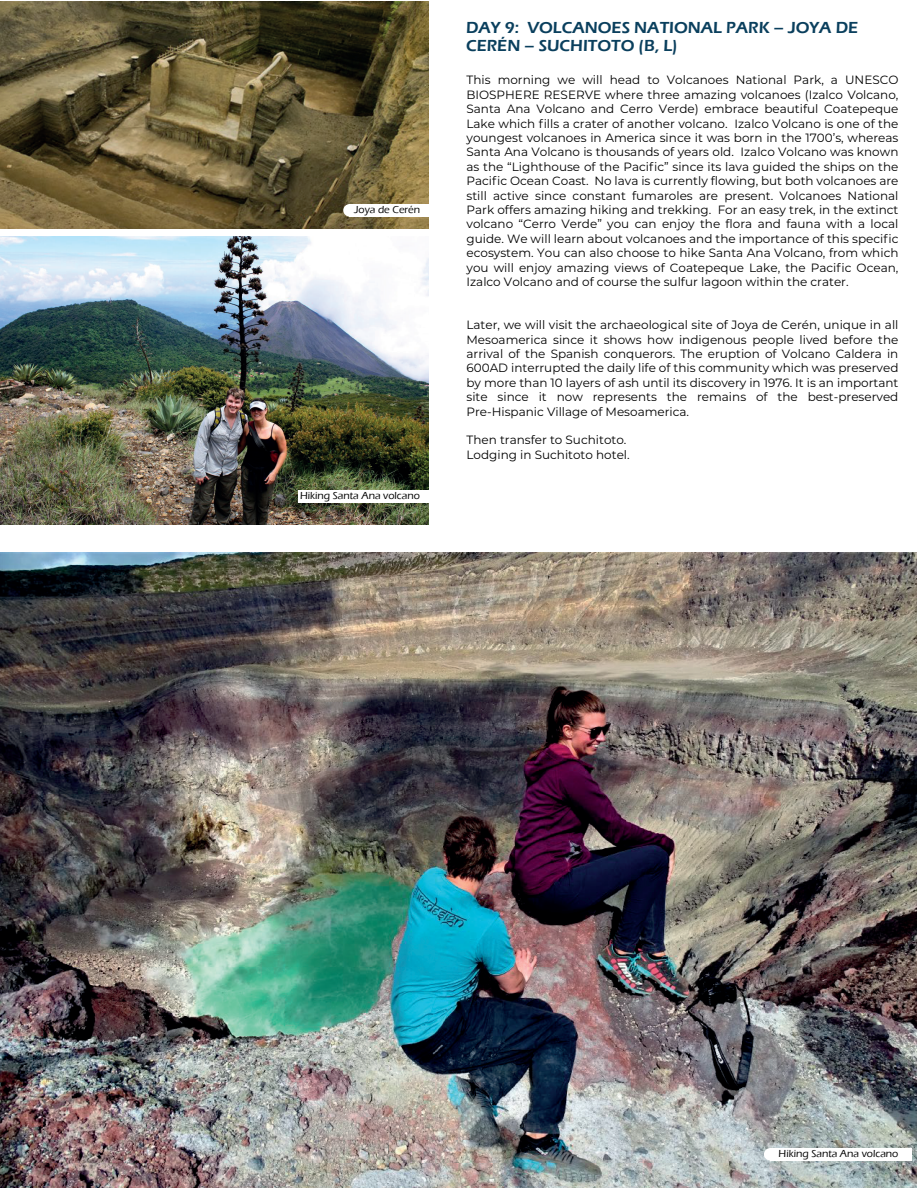
<style>
.page{position:relative;width:918px;height:1188px;background:#fff}
.page>*{position:absolute;margin:0;border:0;box-sizing:border-box;transform-origin:0 0}
.t1{font:600 16.5px/18px "Eras ITC";color:#0a3f5d}
.t2{font:12px/14.4px "Montserrat";color:#000001;text-align:justify}
.t3{font:500 10.5px "Eras ITC";color:#000001}
</style>
<div class="page">
<img style="left:0;top:553px;width:916px;height:635px">
<img style="left:0;top:236px;width:429px;height:289px">
<div style="left:764px;top:1148px;width:13px;height:13px;background:#fff;border-radius:50%"></div>
<div style="left:770px;top:1148px;width:142px;height:13px;background:#fff"></div>
<div style="left:298px;top:490px;width:135px;height:12px;background:#fff"></div>
<img style="left:0;top:1px;width:429px;height:228px">
<div style="left:350px;top:204px;width:79px;height:13px;background:#fff"></div>
<div style="left:343px;top:204px;width:13px;height:13px;background:#fff;border-radius:50%"></div>
<p class="t3" style="left:354px;top:204px;width:68px">Joya de Cerén</p>
<p class="t3" style="left:300px;top:490px;width:121px">Hiking Santa Ana volcano</p>
<h1 class="t1" style="left:466px;top:18px;width:394px">DAY 9: VOLCANOES NATIONAL PARK – JOYA DE<br>CERÉN – SUCHITOTO (B, L)</h1>
<p class="t2" style="left:466px;top:73px;width:434px">This morning we will head to Volcanoes National Park, a UNESCO BIOSPHERE RESERVE where three amazing volcanoes (Izalco Volcano, Santa Ana Volcano and Cerro Verde) embrace beautiful Coatepeque Lake which fills a crater of another volcano. Izalco Volcano is one of the youngest volcanoes in America since it was born in the 1700’s, whereas Santa Ana Volcano is thousands of years old. Izalco Volcano was known as the “Lighthouse of the Pacific” since its lava guided the ships on the Pacific Ocean Coast. No lava is currently flowing, but both volcanoes are still active since constant fumaroles are present. Volcanoes National Park offers amazing hiking and trekking. For an easy trek, in the extinct volcano “Cerro Verde” you can enjoy the flora and fauna with a local guide. We will learn about volcanoes and the importance of this specific ecosystem. You can also choose to hike Santa Ana Volcano, from which you will enjoy amazing views of Coatepeque Lake, the Pacific Ocean, Izalco Volcano and of course the sulfur lagoon within the crater.</p>
<p class="t2" style="left:466px;top:317px;width:433px">Later, we will visit the archaeological site of Joya de Cerén, unique in all Mesoamerica since it shows how indigenous people lived before the arrival of the Spanish conquerors. The eruption of Volcano Caldera in 600AD interrupted the daily life of this community which was preserved by more than 10 layers of ash until its discovery in 1976. It is an important site since it now represents the remains of the best-preserved Pre-Hispanic Village of Mesoamerica.</p>
<p class="t2" style="left:466px;top:433px;width:165px">Then transfer to Suchitoto.<br>Lodging in Suchitoto hotel.</p>
<p class="t3" style="left:779px;top:1148px;width:121px">Hiking Santa Ana volcano</p>
</div>
